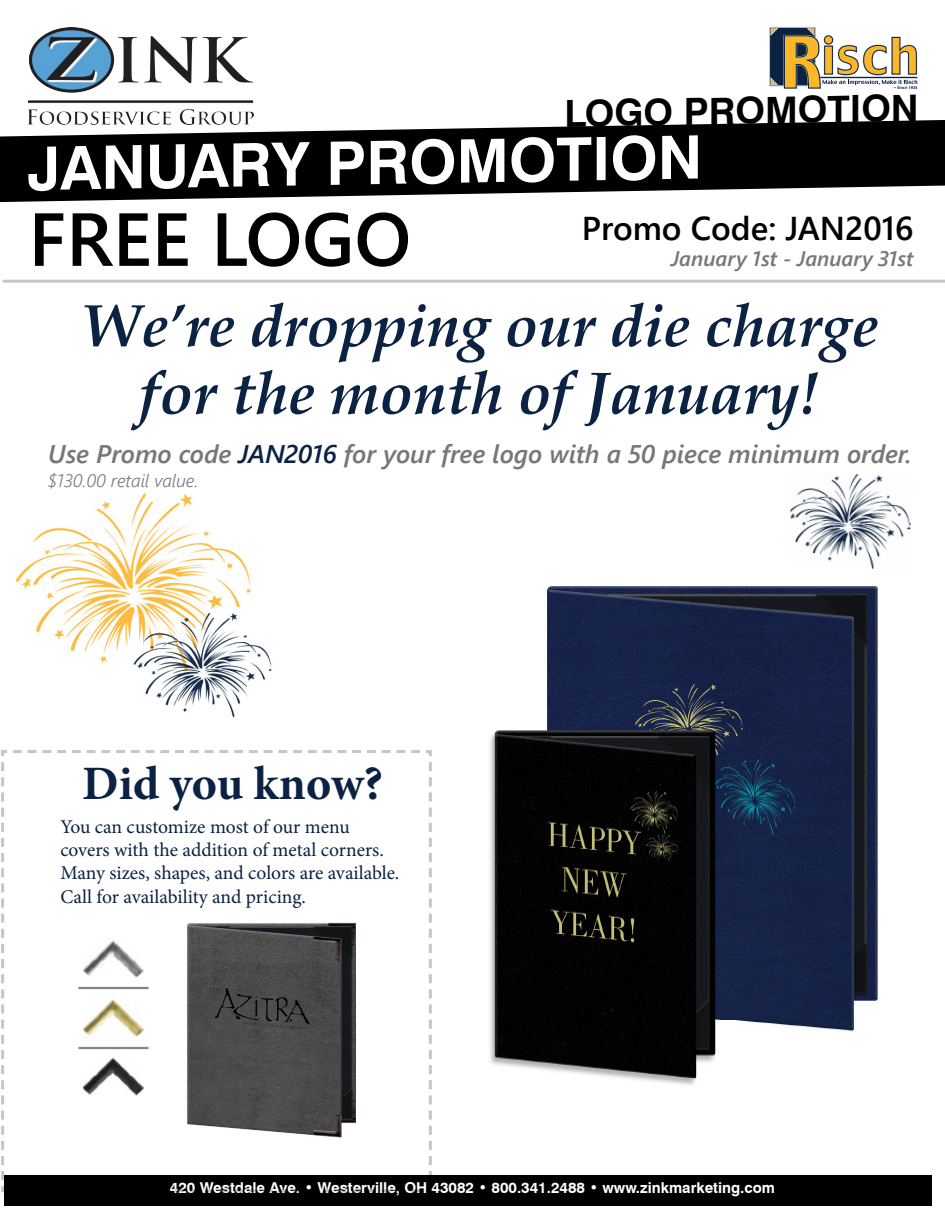
<style>
.page{position:relative;width:945px;height:1215px;background:#fff}
.page>*{position:absolute;margin:0;border:0;box-sizing:border-box;transform-origin:0 0}
.t1{font:75px "Webly Sleek UI Semibold";color:#000}
.t2{font:italic 700 60px "Book Antiqua";color:#0b2243}
.t3{font:700 60px "Swiss 721 BT";color:#fff}
.t4{font:700 48px "Minion Pro";color:#0b2243}
.t5{font:700 37.5px "Swiss 721 BT";color:#000}
.t6{font:33px "Webly Sleek UI Semibold";color:#000}
.t7{font:italic 25.5px "Webly Sleek UI Semibold";color:#787677}
.t8{font:italic 21px "Webly Sleek UI Semibold";color:#787677}
.t9{font:19.5px/23.4px "Minion Pro";letter-spacing:-.005em;color:#0b2243}
.t10{font:italic 18px "Webly Sleek UI Semilight";color:#787677}
.t11{font:700 15px "Swiss 721 BT";color:#fff}
.s1{color:#0b2243}
</style>
<div class="page">
<div style="left:4px;top:1176px;width:928px;height:30px;background:#000"></div>
<img style="left:27px;top:27px;width:226px;height:93px">
<svg style="left:769px;top:27px;width:47px;height:59px"></svg>
<svg style="left:770px;top:28px;width:148px;height:61px"></svg>
<svg style="left:0;top:120px;width:945px;height:82px;fill:#000"></svg>
<hr style="left:3px;top:280px;width:942px;height:3px;background:#c6c6c5">
<img style="left:16px;top:493px;width:256px;height:225px">
<img style="left:790px;top:474px;width:121px;height:95px">
<img style="left:489px;top:586px;width:389px;height:499px">
<svg style="left:1px;top:750px;width:432px;height:443px"></svg>
<p class="t5" style="left:564px;top:91px;width:356px;rotate:-1deg">LOGO PROMOTION</p>
<p class="t3" style="left:26px;top:132px;width:677px;rotate:-1deg">JANUARY PROMOTION</p>
<p class="t1" style="left:28px;top:182px;width:384px">FREE LOGO</p>
<p class="t6" style="left:582px;top:204px;width:333px">Promo Code: JAN2016</p>
<p class="t8" style="left:671px;top:243px;width:244px">January 1st - January 31st</p>
<p class="t2" style="left:81px;top:284px;width:798px">We’re dropping our die charge</p>
<p class="t2" style="left:140px;top:352px;width:682px">for the month of January!</p>
<p class="t7" style="left:48px;top:436px;width:865px">Use Promo code <span class="s1">JAN2016</span> for your free logo with a 50 piece minimum order.</p>
<p class="t10" style="left:48px;top:468px;width:152px">$130.00 retail value.</p>
<p class="t4" style="left:82px;top:750px;width:302px">Did you know?</p>
<p class="t9" style="left:60px;top:815px;width:291px">You can customize most of our menu</p>
<p class="t9" style="left:60px;top:838px;width:341px">covers with the addition of metal corners.<br>Many sizes, shapes, and colors are available.<br>Call for availability and pricing.</p>
<p class="t11" style="left:170px;top:1178px;width:607px">420 Westdale Ave. • Westerville, OH 43082 • 800.341.2488 • www.zinkmarketing.com</p>
</div>
